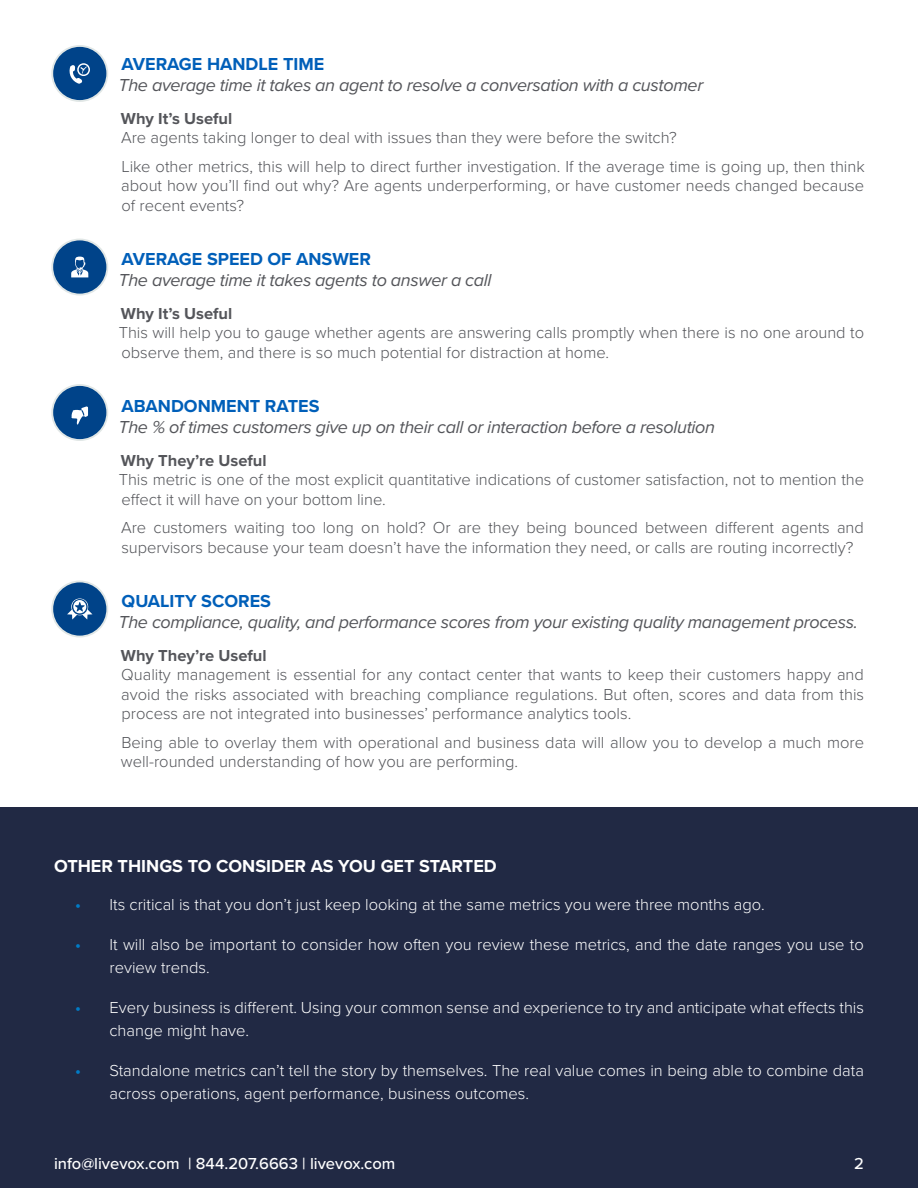
<style>
.page{position:relative;width:918px;height:1188px;background:#fff}
.page>*{position:absolute;margin:0;border:0;box-sizing:border-box;transform-origin:0 0}
.Section_Copy{font:italic 18px "Proxima Nova";letter-spacing:-.02em;color:#54555a}
.Section_Heading{font:700 18px "Proxima Nova";color:#005fb9}
.Section_Heading-2{font:700 18px "Proxima Nova";color:#fff}
.Bullet_Text{font:300 16.5px/19.5px "Proxima Nova";color:#54555a}
.t1{font:300 16.5px/22.5px "Proxima Nova";color:#fff}
.Bullet_Heading{font:700 16.5px "Proxima Nova";color:#54555a}
.t2{font:500 16.5px "Proxima Nova";color:#fff}
.s1{font-weight:600;color:#007cc7}
</style>
<div class="page">
<div style="left:0;top:1134px;width:918px;height:54px;background:#212944"></div>
<div style="left:0;top:807px;width:918px;height:328px;background:#212944"></div>
<div style="left:52px;top:385px;width:55px;height:55px;background:#004389;border-radius:50%"></div>
<div style="left:51px;top:384px;width:57px;height:57px;border:2px solid #e1e7e6;border-radius:50%"></div>
<svg style="left:71px;top:406px;width:17px;height:19px"></svg>
<div style="left:52px;top:239px;width:55px;height:56px;background:#004389;border-radius:50%"></div>
<div style="left:51px;top:239px;width:57px;height:57px;border:2px solid #e1e7e6;border-radius:50%"></div>
<svg style="left:71px;top:257px;width:17px;height:20px"></svg>
<div style="left:52px;top:581px;width:55px;height:56px;background:#004389;border-radius:50%"></div>
<div style="left:51px;top:581px;width:57px;height:57px;border:2px solid #e1e7e6;border-radius:50%"></div>
<svg style="left:67px;top:598px;width:25px;height:22px"></svg>
<div style="left:52px;top:46px;width:55px;height:55px;background:#004389;border-radius:50%"></div>
<div style="left:51px;top:45px;width:57px;height:57px;border:2px solid #e1e7e6;border-radius:50%"></div>
<svg style="left:69px;top:63px;width:21px;height:21px"></svg>
<p class="Section_Heading" style="left:121px;top:50px;width:204px">AVERAGE HANDLE TIME</p>
<p class="Section_Copy" style="left:118px;top:71px;width:586px">The average time it takes an agent to resolve a conversation with a customer</p>
<p class="Bullet_Heading" style="left:121px;top:106px;width:113px">Why It’s Useful</p>
<p class="Bullet_Text" style="left:121px;top:127px;width:557px">Are agents taking longer to deal with issues than they were before the switch?</p>
<p class="Bullet_Text" style="left:121px;top:156px;width:745px;text-align:justify">Like other metrics, this will help to direct further investigation. If the average time is going up, then think about how you’ll find out why? Are agents underperforming, or have customer needs changed because of recent events?</p>
<p class="Section_Heading" style="left:121px;top:245px;width:251px">AVERAGE SPEED OF ANSWER</p>
<p class="Section_Copy" style="left:118px;top:266px;width:375px">The average time it takes agents to answer a call</p>
<p class="Bullet_Heading" style="left:121px;top:301px;width:113px">Why It’s Useful</p>
<p class="Bullet_Text" style="left:119px;top:322px;width:747px">This will help you to gauge whether agents are answering calls promptly when there is no one around to observe them, and there is so much potential for distraction at home.</p>
<p class="Section_Heading" style="left:121px;top:392px;width:200px">ABANDONMENT RATES</p>
<p class="Section_Copy" style="left:118px;top:413px;width:598px">The % of times customers give up on their call or interaction before a resolution</p>
<p class="Bullet_Heading" style="left:121px;top:448px;width:147px">Why They’re Useful</p>
<p class="Bullet_Text" style="left:119px;top:469px;width:747px">This metric is one of the most explicit quantitative indications of customer satisfaction, not to mention the effect it will have on your bottom line.</p>
<p class="Bullet_Text" style="left:121px;top:517px;width:744px">Are customers waiting too long on hold? Or are they being bounced between different agents and supervisors because your team doesn’t have the information they need, or calls are routing incorrectly?</p>
<p class="Section_Heading" style="left:122px;top:587px;width:151px">QUALITY SCORES</p>
<p class="Section_Copy" style="left:118px;top:608px;width:741px">The compliance, quality, and performance scores from your existing quality management process.</p>
<p class="Bullet_Heading" style="left:121px;top:643px;width:147px">Why They’re Useful</p>
<p class="Bullet_Text" style="left:121px;top:664px;width:744px;text-align:justify">Quality management is essential for any contact center that wants to keep their customers happy and avoid the risks associated with breaching compliance regulations. But often, scores and data from this process are not integrated into businesses’ performance analytics tools.</p>
<p class="Bullet_Text" style="left:121px;top:732px;width:745px">Being able to overlay them with operational and business data will allow you to develop a much more well-rounded understanding of how you are performing.</p>
<p class="Section_Heading-2" style="left:54px;top:853px;width:444px">OTHER THINGS TO CONSIDER AS YOU GET STARTED</p>
<p class="t1" style="left:75px;top:892px;width:691px"><span class="s1">•</span> Its critical is that you don’t just keep looking at the same metrics you were three months ago.</p>
<p class="t1" style="left:110px;top:933px;width:756px;text-indent:-34px"><span class="s1">•</span> It will also be important to consider how often you review these metrics, and the date ranges you use to review trends.</p>
<p class="t1" style="left:110px;top:996px;width:756px;text-indent:-34px"><span class="s1">•</span> Every business is different. Using your common sense and experience to try and anticipate what effects this change might have.</p>
<p class="t1" style="left:110px;top:1059px;width:756px;text-indent:-34px"><span class="s1">•</span> Standalone metrics can’t tell the story by themselves. The real value comes in being able to combine data across operations, agent performance, business outcomes.</p>
<p class="t2" style="left:54px;top:1151px;width:343px">info@livevox.com | 844.207.6663 | livevox.com</p>
<p class="t2" style="left:854px;top:1151px;width:11px">2</p>
</div>
